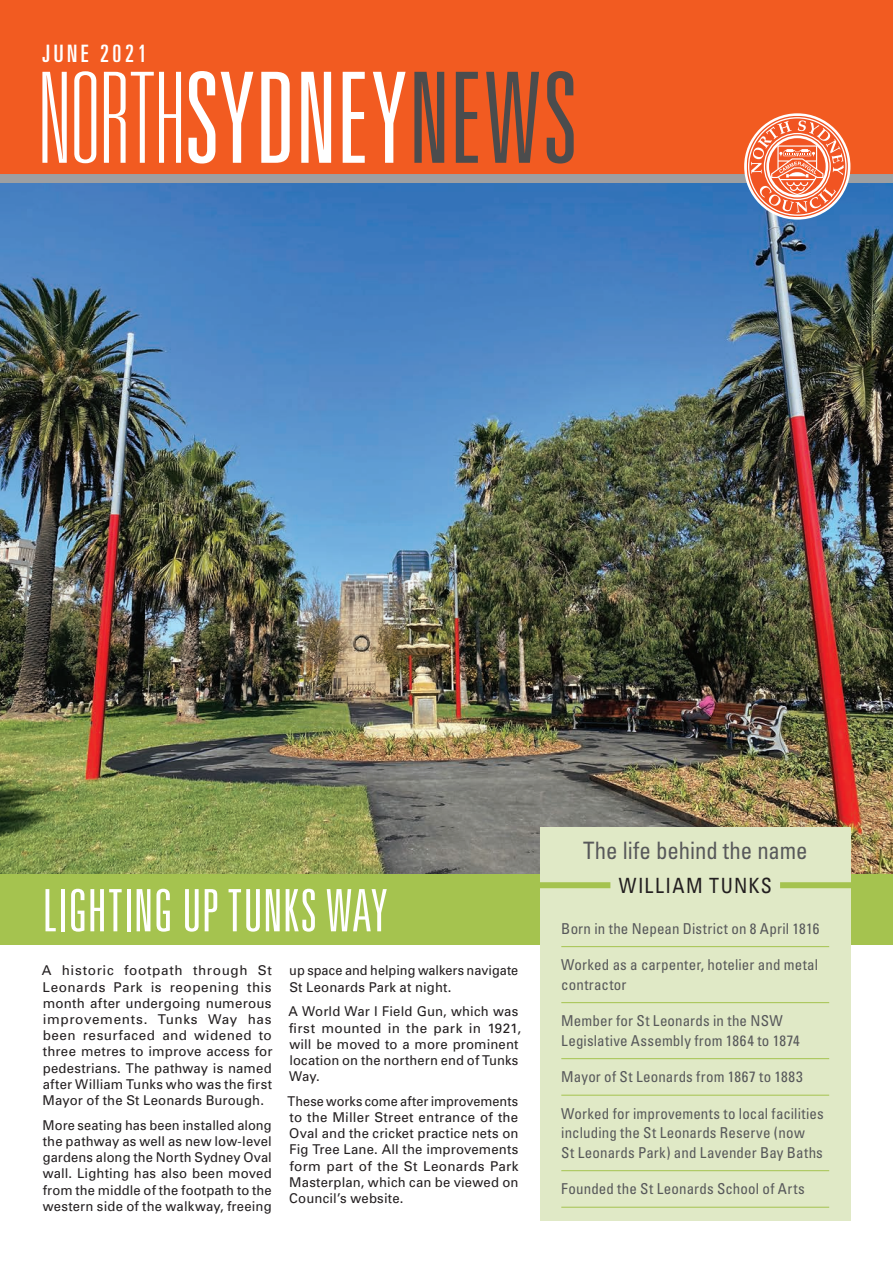
<style>
.page{position:relative;width:893px;height:1263px;background:#fff}
.page>*{position:absolute;margin:0;border:0;box-sizing:border-box;transform-origin:0 0}
.t1{font:300 ultra-condensed 126px "Univers";color:#fff}
.t2{font:300 ultra-condensed 58.5px "Univers";letter-spacing:.005em;color:#fff}
.t3{font:condensed 24px "Univers";color:#57585a;scale:.95 1}
.t4{font:ultra-condensed 24px "Univers";letter-spacing:.15em;color:#fff}
.t5{font:condensed 21px "Univers";letter-spacing:.075em;color:#231f20;scale:.95 1}
.t6{font:condensed 15px/19.5px "Univers";letter-spacing:.01em;color:#57585a}
.t7{font:13.5px/16.2px "Univers";letter-spacing:.01em;color:#231f20;text-align:justify}
.t8{font:13.5px/16.2px "Univers";letter-spacing:.01em;color:#231f20;scale:.94 1}
.t9{font:13.5px/16.2px "Univers";letter-spacing:.01em;color:#231f20;text-align:justify;scale:.95 1}
.s1{font-weight:100}
.s2{color:#4b4c4d}
</style>
<div class="page">
<img style="left:0;top:183px;width:893px;height:691px">
<div style="left:0;top:0;width:893px;height:174px;background:#f25b21"></div>
<div style="left:0;top:174px;width:893px;height:9px;background:#9d9fa2"></div>
<svg style="left:744px;top:113px;width:106px;height:107px"></svg>
<svg style="left:747px;top:116px;width:101px;height:101px;background:#e68c71"></svg>
<div style="left:0;top:874px;width:893px;height:71px;background:#a5c34f"></div>
<div style="left:540px;top:827px;width:310px;height:393px;background:#e0e9c6"></div>
<hr style="left:561px;top:946px;width:268px;height:1px;background:#a5c34f">
<hr style="left:561px;top:1002px;width:268px;height:1px;background:#a5c34f">
<hr style="left:561px;top:1058px;width:268px;height:1px;background:#a5c34f">
<hr style="left:561px;top:1095px;width:268px;height:1px;background:#a5c34f">
<hr style="left:561px;top:1170px;width:268px;height:1px;background:#a5c34f">
<hr style="left:561px;top:1207px;width:268px;height:1px;background:#a5c34f">
<div style="left:530px;top:882px;width:80px;height:6px;background:#a5c34f"></div>
<div style="left:780px;top:882px;width:81px;height:6px;background:#a5c34f"></div>
<h3 class="t4" style="left:43px;top:39px;width:106px">JUNE 2021</h3>
<h1 class="t1" style="left:38px;top:53px;width:541px"><span class="s1">NORTH</span>SYDNEY<span class="s2">NEWS</span></h1>
<h2 class="t2" style="left:43px;top:880px;width:346px">LIGHTING UP TUNKS WAY</h2>
<p class="t7" style="left:42px;top:963px;width:232px">A historic footpath through St Leonards Park is reopening this month after undergoing numerous improvements. Tunks Way has been resurfaced and widened to three metres to improve access for pedestrians. The pathway is named after William Tunks who was the first Mayor of the St Leonards Burough.</p>
<p class="t9" style="left:43px;top:1117px;width:243px">More seating has been installed along the pathway as well as new low-level gardens along the North Sydney Oval wall. Lighting has also been moved from the middle of the footpath to the western side of the walkway, freeing</p>
<p class="t8" style="left:289px;top:963px;width:245px">up space and helping walkers navigate<br>St Leonards Park at night.</p>
<p class="t7" style="left:289px;top:1003px;width:234px;text-align:left">A World War I Field Gun, which was first mounted in the park in 1921, will be moved to a more prominent location on the northern end of Tunks<br>Way.</p>
<p class="t8" style="left:288px;top:1093px;width:247px;text-align:justify">These works come after improvements to the Miller Street entrance of the Oval and the cricket practice nets on Fig Tree Lane. All the improvements form part of the St Leonards Park Masterplan, which can be viewed on Council’s website.</p>
<h3 class="t3" style="left:583px;top:835px;width:238px">The life behind the name</h3>
<h3 class="t5" style="left:619px;top:872px;width:163px">WILLIAM TUNKS</h3>
<p class="t6" style="left:561px;top:918px;width:260px">Born in the Nepean District on 8 April 1816</p>
<p class="t6" style="left:561px;top:955px;width:258px">Worked as a carpenter, hotelier and metal contractor</p>
<p class="t6" style="left:561px;top:1011px;width:240px">Member for St Leonards in the NSW<br>Legislative Assembly from 1864 to 1874</p>
<p class="t6" style="left:561px;top:1067px;width:243px">Mayor of St Leonards from 1867 to 1883</p>
<p class="t6" style="left:561px;top:1103px;width:264px">Worked for improvements to local facilities including the St Leonards Reserve (now<br>St Leonards Park) and Lavender Bay Baths</p>
<p class="t6" style="left:561px;top:1179px;width:245px">Founded the St Leonards School of Arts</p>
</div>
